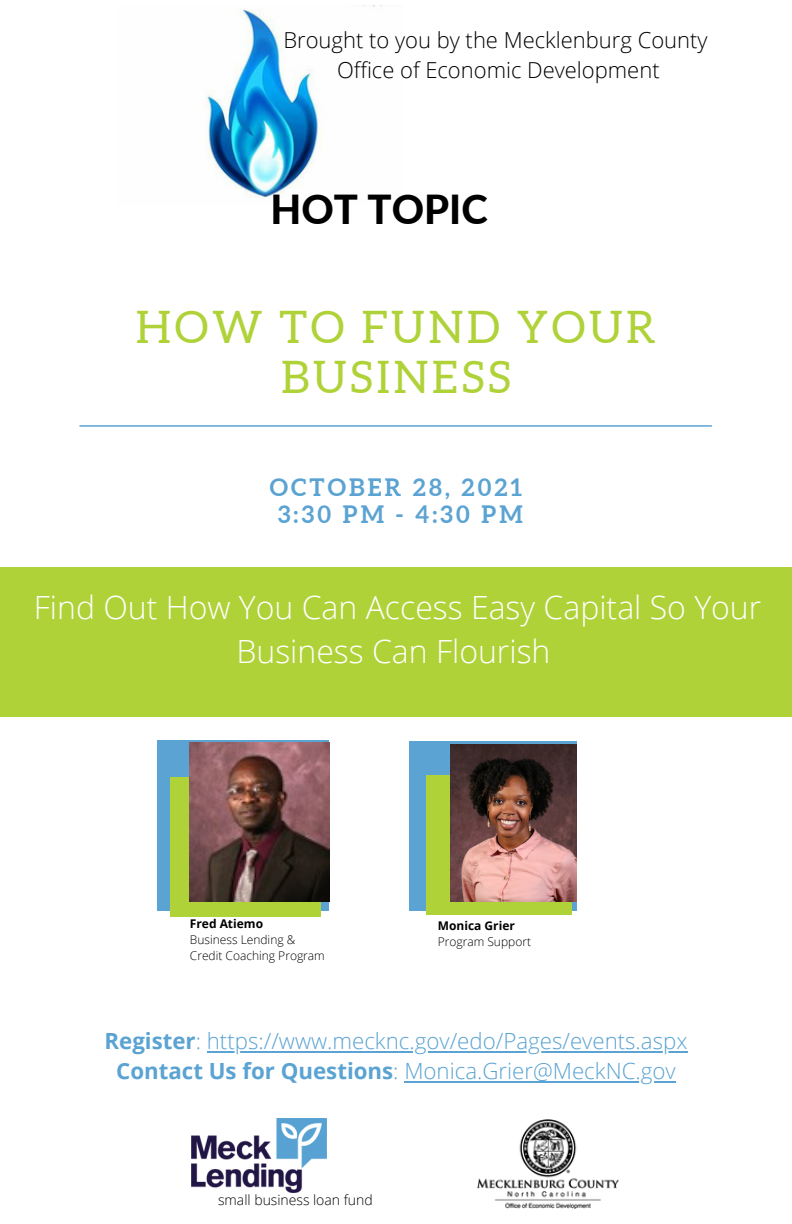
<style>
.page{position:relative;width:792px;height:1224px;background:#fff}
.page>*{position:absolute;margin:0;border:0;box-sizing:border-box;transform-origin:0 0}
.t1{font:44.8px/49.6px "Aleo";letter-spacing:.08em;color:#b0d239;text-align:center}
.t2{font:800 40px "Lato";color:#000}
.t3{font:300 32px/43.6px "Open Sans";color:#fff;text-align:center}
.t4{font:700 24px "Aleo";letter-spacing:.13em;color:#5aa3d2}
.t5{font:300 22.2px "Open Sans";color:#5aa3d2}
.t6{font:300 22px "Open Sans";color:#000}
.t7{font:300 14px "Open Sans";color:#000}
.t8{font:300 12px "Open Sans";color:#000}
.t9{font:700 12px "Open Sans";color:#000}
.s1{font-weight:700}
</style>
<div class="page">
<div style="left:0;top:567px;width:792px;height:150px;background:#b0d239"></div>
<hr style="left:80px;top:425px;width:631px;height:2px;background:#5aa3d2">
<img style="left:478px;top:1119px;width:141px;height:90px">
<div style="left:157px;top:740px;width:171px;height:171px;background:#5aa3d2"></div>
<div style="left:171px;top:777px;width:150px;height:140px;background:#b0d239"></div>
<img style="left:190px;top:742px;width:139px;height:159px">
<div style="left:409px;top:741px;width:168px;height:170px;background:#5aa3d2"></div>
<div style="left:426px;top:775px;width:145px;height:139px;background:#b0d239"></div>
<img style="left:450px;top:744px;width:126px;height:158px">
<img style="left:191px;top:1119px;width:135px;height:73px">
<img style="left:204px;top:6px;width:171px;height:192px">
<hr style="left:207px;top:1051px;width:480px;height:1px;background:#5aa3d2">
<hr style="left:404px;top:1081px;width:272px;height:1px;background:#5aa3d2">
<p class="t6" style="left:283px;top:25px;width:426px">Brought to you by the Mecklenburg County</p>
<p class="t6" style="left:337px;top:55px;width:324px">Office of Economic Development</p>
<p class="t2" style="left:271px;top:184px;width:219px">HOT TOPIC</p>
<p class="t1" style="left:136px;top:302px;width:522px">HOW TO FUND YOUR<br>BUSINESS</p>
<p class="t4" style="left:270px;top:474px;width:254px">OCTOBER 28, 2021</p>
<p class="t4" style="left:278px;top:501px;width:247px">3:30 PM - 4:30 PM</p>
<p class="t3" style="left:34px;top:585px;width:729px">Find Out How You Can Access Easy Capital So Your<br>Business Can Flourish</p>
<p class="t9" style="left:190px;top:915px;width:75px">Fred Atiemo</p>
<p class="t8" style="left:190px;top:931px;width:107px">Business Lending &amp;</p>
<p class="t8" style="left:190px;top:947px;width:136px">Credit Coaching Program</p>
<p class="t9" style="left:438px;top:917px;width:79px">Monica Grier</p>
<p class="t8" style="left:438px;top:933px;width:95px">Program Support</p>
<p class="t5" style="left:105px;top:1026px;width:584px"><span class="s1">Register</span>: https://www.mecknc.gov/edo/Pages/events.aspx</p>
<p class="t5" style="left:116px;top:1056px;width:561px"><span class="s1">Contact Us for Questions</span>: Monica.Grier@MeckNC.gov</p>
<p class="t7" style="left:218px;top:1190px;width:156px">small business loan fund</p>
</div>
